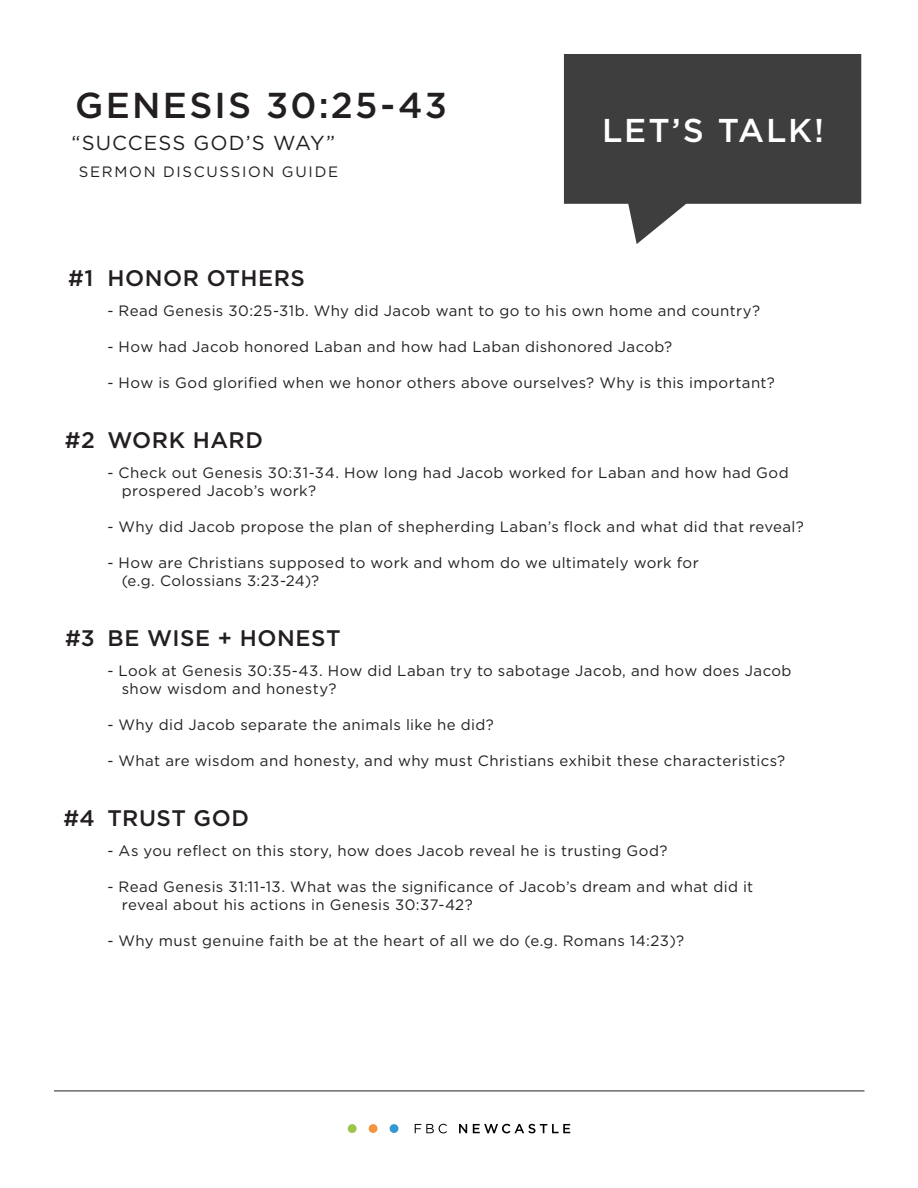
<style>
.page{position:relative;width:918px;height:1188px;background:#fff}
.page>*{position:absolute;margin:0;border:0;box-sizing:border-box;transform-origin:0 0}
.t1{font:500 36px "Gotham";letter-spacing:.06em;color:#231f20}
.t2{font:500 33px "Gotham";letter-spacing:.05em;color:#fff}
.t3{font:500 22.5px "Gotham";letter-spacing:.025em;color:#231f20}
.t4{font:20.25px "Gotham";letter-spacing:.05em;color:#231f20}
.t5{font:15px "Gotham";letter-spacing:.03em;color:#231f20}
.t6{font:15px "Gotham";letter-spacing:.115em;color:#231f20}
</style>
<div class="page">
<svg style="left:564px;top:54px;width:297px;height:190px;fill:#3e3e3f"></svg>
<div style="left:348px;top:1124px;width:9px;height:9px;background:#9cc447;border-radius:50%"></div>
<div style="left:369px;top:1124px;width:9px;height:9px;background:#f59440;border-radius:50%"></div>
<div style="left:390px;top:1124px;width:8px;height:9px;background:#3399d4;border-radius:50%"></div>
<svg style="left:415px;top:1124px;width:32px;height:9px"></svg>
<svg style="left:459px;top:1124px;width:8px;height:9px"></svg>
<svg style="left:473px;top:1124px;width:97px;height:9px"></svg>
<hr style="left:54px;top:1091px;width:810px;height:1px;background:#231f20">
<p class="t1" style="left:75px;top:82px;width:373px">GENESIS 30:25-43</p>
<p class="t4" style="left:71px;top:130px;width:265px">“SUCCESS GOD’S WAY”</p>
<p class="t6" style="left:79px;top:162px;width:261px">SERMON DISCUSSION GUIDE</p>
<p class="t2" style="left:602px;top:109px;width:224px">LET’S TALK!</p>
<p class="t3" style="left:68px;top:263px;width:27px">#1</p>
<p class="t3" style="left:107px;top:263px;width:199px">HONOR OTHERS</p>
<p class="t5" style="left:107px;top:301px;width:654px">- Read Genesis 30:25-31b. Why did Jacob want to go to his own home and country?</p>
<p class="t5" style="left:107px;top:337px;width:566px">- How had Jacob honored Laban and how had Laban dishonored Jacob?</p>
<p class="t5" style="left:107px;top:373px;width:669px">- How is God glorified when we honor others above ourselves? Why is this important?</p>
<p class="t3" style="left:65px;top:425px;width:32px">#2</p>
<p class="t3" style="left:107px;top:425px;width:157px">WORK HARD</p>
<p class="t5" style="left:107px;top:463px;width:683px">- Check out Genesis 30:31-34. How long had Jacob worked for Laban and how had God</p>
<p class="t5" style="left:122px;top:481px;width:196px">prospered Jacob’s work?</p>
<p class="t5" style="left:107px;top:517px;width:698px">- Why did Jacob propose the plan of shepherding Laban’s flock and what did that reveal?</p>
<p class="t5" style="left:107px;top:553px;width:593px">- How are Christians supposed to work and whom do we ultimately work for</p>
<p class="t5" style="left:122px;top:571px;width:199px">(e.g. Colossians 3:23-24)?</p>
<p class="t3" style="left:65px;top:623px;width:31px">#3</p>
<p class="t3" style="left:107px;top:623px;width:235px">BE WISE + HONEST</p>
<p class="t5" style="left:107px;top:661px;width:686px">- Look at Genesis 30:35-43. How did Laban try to sabotage Jacob, and how does Jacob</p>
<p class="t5" style="left:122px;top:679px;width:216px">show wisdom and honesty?</p>
<p class="t5" style="left:107px;top:715px;width:388px">- Why did Jacob separate the animals like he did?</p>
<p class="t5" style="left:107px;top:751px;width:679px">- What are wisdom and honesty, and why must Christians exhibit these characteristics?</p>
<p class="t3" style="left:63px;top:803px;width:33px">#4</p>
<p class="t3" style="left:107px;top:803px;width:143px">TRUST GOD</p>
<p class="t5" style="left:107px;top:841px;width:562px">- As you reflect on this story, how does Jacob reveal he is trusting God?</p>
<p class="t5" style="left:107px;top:877px;width:647px">- Read Genesis 31:11-13. What was the significance of Jacob’s dream and what did it</p>
<p class="t5" style="left:122px;top:895px;width:353px">reveal about his actions in Genesis 30:37-42?</p>
<p class="t5" style="left:107px;top:931px;width:578px">- Why must genuine faith be at the heart of all we do (e.g. Romans 14:23)?</p>
</div>
